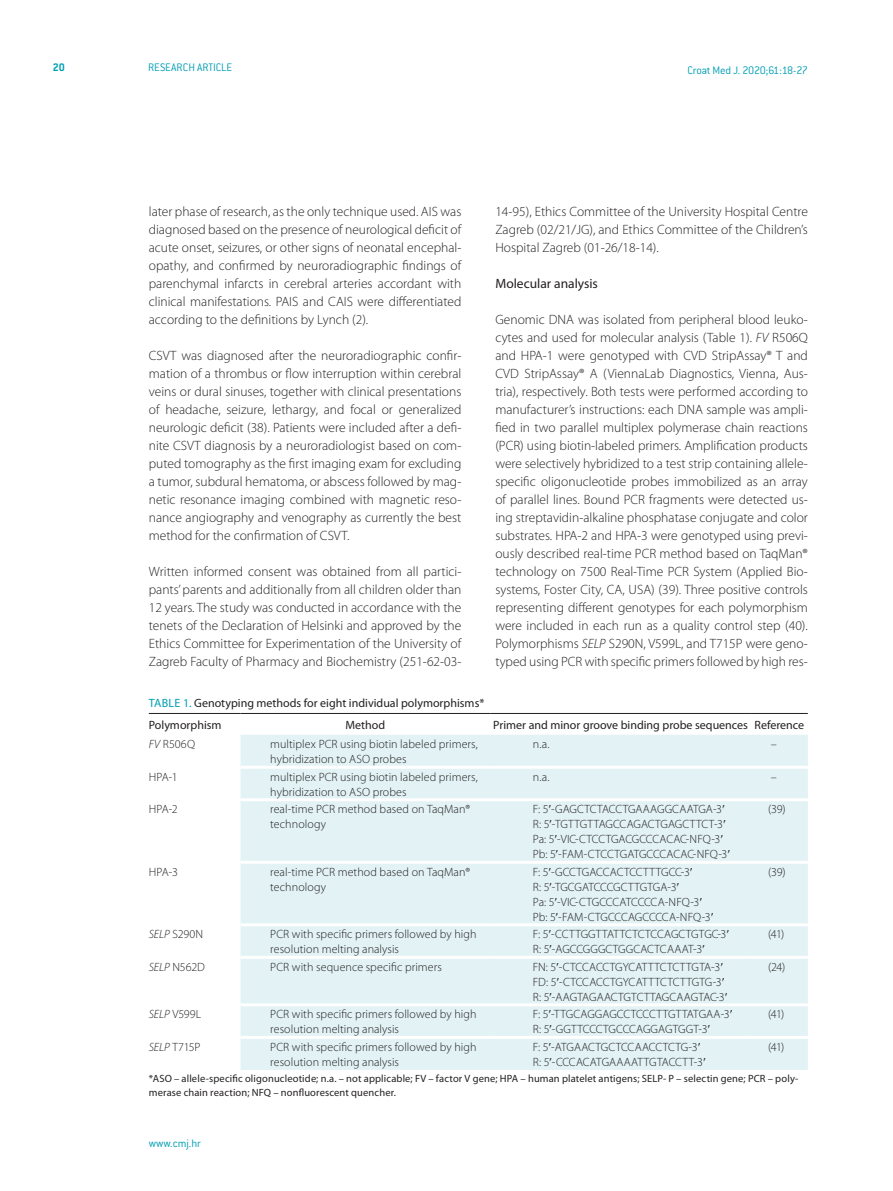
<style>
.page{position:relative;width:893px;height:1191px;background:#fff}
.page>*{position:absolute;margin:0;border:0;box-sizing:border-box;transform-origin:0 0}
.CMJ_-__body{font:300 13.5px/18px "Myriad Pro";color:#231f20;text-align:justify}
.CMJ_-_N3{font:13.5px "Myriad Pro";color:#231f20}
.CMJ_-_table{font:300 12px/15px "Myriad Pro";letter-spacing:.005em;color:#231f20}
.CMJ_-_table_title_he{font:12px "Myriad Pro";color:#231f20}
.CMJ_-_table-2{font:300 12px "Myriad Pro";letter-spacing:-.015em;color:#231f20}
.H_desni_-_ref{font:300 12px "ITC Conduit LTCE";letter-spacing:-.025em;color:#009fb4}
.CMJ_-_table-3{font:300 12px "Myriad Pro";letter-spacing:-.02em;color:#231f20}
.H_lijevi_-_pubtype{font:300 12px "ITC Conduit LTCE";color:#009fb4}
.www_cmj_hr_na_master{font:300 12px "ITC Conduit LTCE";color:#009fb4}
.CMJ_-_table_title_he-2{font:12px "Myriad Pro";color:#009fb4}
.paginacija_lijevo{font:700 12px "ITC Conduit LTCE";color:#009fb4}
.CMJ_-_table_footnote{font:10.5px/13.5px "Myriad Pro";letter-spacing:.015em;color:#231f20}
.s1{font-style:italic}
.s2{color:#009fb4}
</style>
<div class="page">
<div style="left:241px;top:735px;width:567px;height:334px;background:#e2f2f5"></div>
<hr style="left:149px;top:713px;width:92px;height:1px;background:#231f20">
<hr style="left:241px;top:713px;width:249px;height:1px;background:#231f20">
<hr style="left:490px;top:713px;width:261px;height:1px;background:#231f20">
<hr style="left:751px;top:713px;width:57px;height:1px;background:#231f20">
<hr style="left:241px;top:765px;width:249px;height:3px;background:#fff">
<hr style="left:490px;top:765px;width:261px;height:3px;background:#fff">
<hr style="left:751px;top:765px;width:57px;height:3px;background:#fff">
<hr style="left:241px;top:798px;width:249px;height:3px;background:#fff">
<hr style="left:490px;top:798px;width:261px;height:3px;background:#fff">
<hr style="left:751px;top:798px;width:57px;height:3px;background:#fff">
<hr style="left:241px;top:860px;width:249px;height:3px;background:#fff">
<hr style="left:490px;top:860px;width:261px;height:3px;background:#fff">
<hr style="left:751px;top:860px;width:57px;height:3px;background:#fff">
<hr style="left:241px;top:923px;width:249px;height:3px;background:#fff">
<hr style="left:490px;top:923px;width:261px;height:3px;background:#fff">
<hr style="left:751px;top:923px;width:57px;height:3px;background:#fff">
<hr style="left:241px;top:955px;width:249px;height:3px;background:#fff">
<hr style="left:490px;top:955px;width:261px;height:3px;background:#fff">
<hr style="left:751px;top:955px;width:57px;height:3px;background:#fff">
<hr style="left:241px;top:1003px;width:249px;height:3px;background:#fff">
<hr style="left:490px;top:1003px;width:261px;height:3px;background:#fff">
<hr style="left:751px;top:1003px;width:57px;height:3px;background:#fff">
<hr style="left:241px;top:1035px;width:249px;height:3px;background:#fff">
<hr style="left:490px;top:1035px;width:261px;height:3px;background:#fff">
<hr style="left:751px;top:1035px;width:57px;height:3px;background:#fff">
<p class="paginacija_lijevo" style="left:53px;top:60px;width:13px">20</p>
<p class="H_lijevi_-_pubtype" style="left:148px;top:61px;width:86px">RESEARCH ARTICLE</p>
<p class="H_desni_-_ref" style="left:687px;top:63px;width:122px">Croat Med J. 2020;61:18-27</p>
<p class="CMJ_-__body" style="left:149px;top:202px;width:314px">later phase of research, as the only technique used. AIS was diagnosed based on the presence of neurological deficit of acute onset, seizures, or other signs of neonatal encephal&shy;opathy, and confirmed by neuroradiographic findings of parenchymal infarcts in cerebral arteries accordant with clinical manifestations. PAIS and CAIS were differentiated according to the definitions by Lynch (2).</p>
<p class="CMJ_-__body" style="left:149px;top:346px;width:314px">CSVT was diagnosed after the neuroradiographic confir&shy;mation of a thrombus or flow interruption within cerebral veins or dural sinuses, together with clinical presentations of headache, seizure, lethargy, and focal or generalized neurologic deficit (38). Patients were included after a defi&shy;nite CSVT diagnosis by a neuroradiologist based on com&shy;puted tomography as the first imaging exam for excluding a tumor, subdural hematoma, or abscess followed by mag&shy;netic resonance imaging combined with magnetic reso&shy;nance angiography and venography as currently the best method for the confirmation of CSVT.</p>
<p class="CMJ_-__body" style="left:149px;top:562px;width:314px">Written informed consent was obtained from all partici&shy;pants’ parents and additionally from all children older than 12 years. The study was conducted in accordance with the tenets of the Declaration of Helsinki and approved by the Ethics Committee for Experimentation of the University of Zagreb Faculty of Pharmacy and Biochemistry (251-62-03-</p>
<p class="CMJ_-__body" style="left:495px;top:202px;width:314px">14-95), Ethics Committee of the University Hospital Centre Zagreb (02/21/JG), and Ethics Committee of the Children’s Hospital Zagreb (01-26/18-14).</p>
<p class="CMJ_-_N3" style="left:495px;top:275px;width:104px">Molecular analysis</p>
<p class="CMJ_-__body" style="left:495px;top:310px;width:314px">Genomic DNA was isolated from peripheral blood leuko&shy;cytes and used for molecular analysis (Table 1). <span class="s1">FV</span> R506Q and HPA-1 were genotyped with CVD StripAssay® T and CVD StripAssay® A (ViennaLab Diagnostics, Vienna, Aus&shy;tria), respectively. Both tests were performed according to manufacturer’s instructions: each DNA sample was ampli&shy;fied in two parallel multiplex polymerase chain reactions (PCR) using biotin-labeled primers. Amplification products were selectively hybridized to a test strip containing allele&shy;specific oligonucleotide probes immobilized as an array of parallel lines. Bound PCR fragments were detected us&shy;ing streptavidin-alkaline phosphatase conjugate and color substrates. HPA-2 and HPA-3 were genotyped using previ&shy;ously described real-time PCR method based on TaqMan® technology on 7500 Real-Time PCR System (Applied Bio&shy;systems, Foster City, CA, USA) (39). Three positive controls representing different genotypes for each polymorphism were included in each run as a quality control step (40).<br>Polymorphisms <span class="s1">SELP</span> S290N, V599L, and T715P were geno&shy;typed using PCR with specific primers followed by high res-</p>
<p class="CMJ_-_table_title_he-2" style="left:149px;top:696px;width:8px">Tabl</p>
<p class="CMJ_-_table_title_he" style="left:174px;top:696px;width:311px"><span class="s2">e 1.</span> Genotyping methods for eight individual polymorphisms*</p>
<p class="CMJ_-_table_title_he" style="left:149px;top:717px;width:74px">Polymorphism</p>
<p class="CMJ_-_table_title_he" style="left:346px;top:717px;width:41px">Method</p>
<p class="CMJ_-_table_title_he" style="left:493px;top:717px;width:256px">Primer and minor groove binding probe sequences</p>
<p class="CMJ_-_table_title_he" style="left:755px;top:717px;width:51px">Reference</p>
<p class="CMJ_-_table" style="left:149px;top:736px;width:48px"><span class="s1">FV</span> R506Q</p>
<p class="CMJ_-_table" style="left:270px;top:736px;width:209px">multiplex PCR using biotin labeled primers, hybridization to ASO probes</p>
<p class="CMJ_-_table" style="left:533px;top:736px;width:18px">n.a.</p>
<p class="CMJ_-_table" style="left:771px;top:736px;width:7px">–</p>
<p class="CMJ_-_table" style="left:149px;top:769px;width:30px">HPA-1</p>
<p class="CMJ_-_table" style="left:270px;top:769px;width:209px">multiplex PCR using biotin labeled primers, hybridization to ASO probes</p>
<p class="CMJ_-_table" style="left:533px;top:769px;width:18px">n.a.</p>
<p class="CMJ_-_table" style="left:771px;top:769px;width:7px">–</p>
<p class="CMJ_-_table" style="left:149px;top:801px;width:30px">HPA-2</p>
<p class="CMJ_-_table" style="left:270px;top:801px;width:201px">real-time PCR method based on TaqMan® technology</p>
<p class="CMJ_-_table" style="left:533px;top:801px;width:191px">F: 5 -GAGCTCTACCTGAAAGGCAATGA-3</p>
<p class="CMJ_-_table" style="left:768px;top:801px;width:19px">(39)</p>
<p class="CMJ_-_table" style="left:533px;top:816px;width:192px">R: 5 -TGTTGTTAGCCAGACTGAGCTTCT-3</p>
<p class="CMJ_-_table" style="left:533px;top:831px;width:189px">Pa: 5 -VIC-CTCCTGACGCCCACAC-NFQ-3</p>
<p class="CMJ_-_table" style="left:533px;top:846px;width:196px">Pb: 5 -FAM-CTCCTGATGCCCACAC-NFQ-3</p>
<p class="CMJ_-_table" style="left:149px;top:864px;width:31px">HPA-3</p>
<p class="CMJ_-_table" style="left:270px;top:864px;width:201px">real-time PCR method based on TaqMan® technology</p>
<p class="CMJ_-_table" style="left:533px;top:864px;width:159px">F: 5 -GCCTGACCACTCCTTTGCC-3</p>
<p class="CMJ_-_table-3" style="left:533px;top:879px;width:145px">R: 5 -TGCGATCCCGCTTGTGA-3</p>
<p class="CMJ_-_table" style="left:533px;top:894px;width:168px">Pa: 5 -VIC-CTGCCCATCCCCA-NFQ-3</p>
<p class="CMJ_-_table" style="left:533px;top:909px;width:179px">Pb: 5 -FAM-CTGCCCAGCCCCA-NFQ-3</p>
<p class="CMJ_-_table" style="left:768px;top:864px;width:19px">(39)</p>
<p class="CMJ_-_table" style="left:149px;top:926px;width:56px"><span class="s1">SELP</span> S290N</p>
<p class="CMJ_-_table" style="left:270px;top:926px;width:208px">PCR with specific primers followed by high</p>
<p class="CMJ_-_table" style="left:270px;top:941px;width:130px">resolution melting analysis</p>
<p class="CMJ_-_table" style="left:533px;top:926px;width:195px">F: 5 -CCTTGGTTATTCTCTCCAGCTGTGC-3</p>
<p class="CMJ_-_table" style="left:533px;top:941px;width:171px">R: 5 -AGCCGGGCTGGCACTCAAAT-3</p>
<p class="CMJ_-_table" style="left:768px;top:926px;width:18px">(41)</p>
<p class="CMJ_-_table" style="left:149px;top:959px;width:58px"><span class="s1">SELP</span> N562D</p>
<p class="CMJ_-_table" style="left:270px;top:959px;width:173px">PCR with sequence specific primers</p>
<p class="CMJ_-_table" style="left:533px;top:959px;width:189px">FN: 5 -CTCCACCTGYCATTTCTCTTGTA-3</p>
<p class="CMJ_-_table" style="left:533px;top:974px;width:191px">FD: 5 -CTCCACCTGYCATTTCTCTTGTG-3</p>
<p class="CMJ_-_table" style="left:533px;top:989px;width:193px">R: 5 -AAGTAGAACTGTCTTAGCAAGTAC-3</p>
<p class="CMJ_-_table" style="left:768px;top:959px;width:19px">(24)</p>
<p class="CMJ_-_table" style="left:149px;top:1006px;width:54px"><span class="s1">SELP</span> V599L</p>
<p class="CMJ_-_table" style="left:270px;top:1006px;width:208px">PCR with specific primers followed by high</p>
<p class="CMJ_-_table" style="left:270px;top:1021px;width:130px">resolution melting analysis</p>
<p class="CMJ_-_table" style="left:533px;top:1006px;width:198px">F: 5 -TTGCAGGAGCCTCCCTTGTTATGAA-3</p>
<p class="CMJ_-_table" style="left:533px;top:1021px;width:176px">R: 5 -GGTTCCCTGCCCAGGAGTGGT-3</p>
<p class="CMJ_-_table" style="left:768px;top:1006px;width:18px">(41)</p>
<p class="CMJ_-_table" style="left:149px;top:1039px;width:53px"><span class="s1">SELP</span> T715P</p>
<p class="CMJ_-_table" style="left:270px;top:1039px;width:208px">PCR with specific primers followed by high</p>
<p class="CMJ_-_table" style="left:270px;top:1054px;width:130px">resolution melting analysis</p>
<p class="CMJ_-_table" style="left:768px;top:1039px;width:18px">(41)</p>
<p class="CMJ_-_table_footnote" style="left:149px;top:1071px;width:651px">*ASO – allele-specific oligonucleotide; n.a. – not applicable; FV – factor V gene; HPA – human platelet antigens; SELP- P – selectin gene; PCR – poly&shy;merase chain reaction; NFQ – nonfluorescent quencher.</p>
<p class="CMJ_-_table-2" style="left:533px;top:1039px;width:166px">F: 5 -ATGAACTGCTCCAACCTCTG-3</p>
<p class="CMJ_-_table" style="left:533px;top:1054px;width:172px">R: 5 -CCCACATGAAAATTGTACCTT-3</p>
<p class="www_cmj_hr_na_master" style="left:149px;top:1136px;width:54px">www.cmj.hr</p>
</div>
